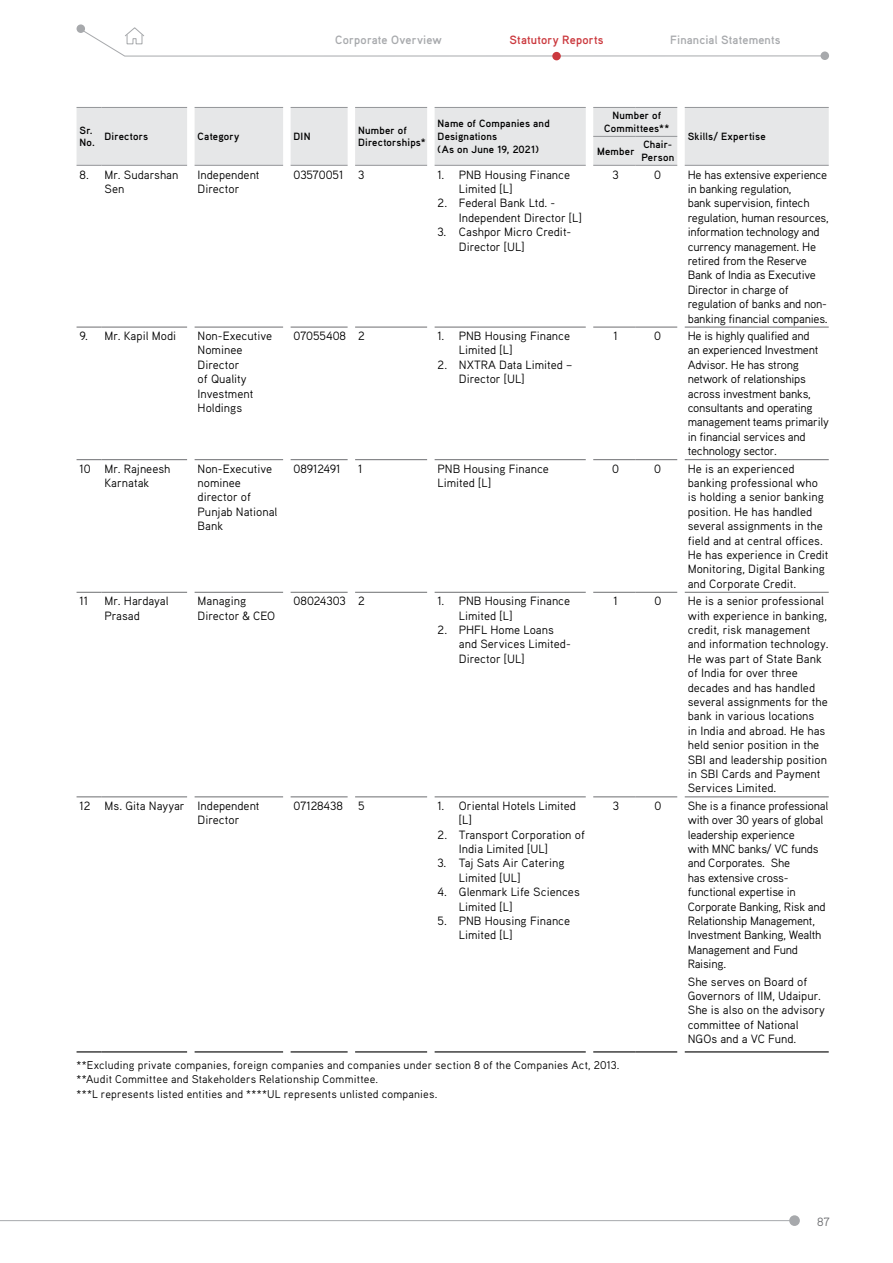
<style>
.page{position:relative;width:893px;height:1263px;background:#fff}
.page>*{position:absolute;margin:0;border:0;box-sizing:border-box;transform-origin:0 0}
.t1{font:12px/14.4px "Aaux Pro";color:#000}
.t2{font:12px/14.4px "Aaux Pro";letter-spacing:-.02em;color:#000}
.t3{font:700 12px "Aaux Pro";letter-spacing:.015em;color:#a7a9ac}
.t4{font:700 12px "Aaux Pro";letter-spacing:.015em;color:#cb393e}
.t5{font:12px "Aaux Pro";color:#6d6e71}
.t6{font:11.25px/14.2px "Aaux Pro";letter-spacing:.015em;color:#000}
.t7{font:700 10.5px/12.6px "Aaux Pro";letter-spacing:.02em;color:#000}
</style>
<div class="page">
<svg style="left:77px;top:327px;width:25px;height:1px"></svg>
<hr style="left:102px;top:327px;width:85px;height:1px;background:#6d6e71">
<hr style="left:195px;top:327px;width:88px;height:1px;background:#6d6e71">
<hr style="left:291px;top:327px;width:57px;height:1px;background:#6d6e71">
<hr style="left:355px;top:327px;width:72px;height:1px;background:#6d6e71">
<hr style="left:435px;top:327px;width:151px;height:1px;background:#6d6e71">
<hr style="left:593px;top:327px;width:42px;height:1px;background:#6d6e71">
<hr style="left:635px;top:327px;width:42px;height:1px;background:#6d6e71">
<hr style="left:685px;top:327px;width:144px;height:1px;background:#6d6e71">
<svg style="left:77px;top:459px;width:25px;height:1px"></svg>
<hr style="left:102px;top:459px;width:85px;height:1px;background:#6d6e71">
<hr style="left:195px;top:459px;width:88px;height:1px;background:#6d6e71">
<hr style="left:291px;top:459px;width:57px;height:1px;background:#6d6e71">
<hr style="left:355px;top:459px;width:72px;height:1px;background:#6d6e71">
<hr style="left:435px;top:459px;width:151px;height:1px;background:#6d6e71">
<hr style="left:593px;top:459px;width:42px;height:1px;background:#6d6e71">
<hr style="left:635px;top:459px;width:42px;height:1px;background:#6d6e71">
<hr style="left:685px;top:459px;width:144px;height:1px;background:#6d6e71">
<svg style="left:77px;top:592px;width:25px;height:1px"></svg>
<hr style="left:102px;top:592px;width:85px;height:1px;background:#6d6e71">
<hr style="left:195px;top:592px;width:88px;height:1px;background:#6d6e71">
<hr style="left:291px;top:592px;width:57px;height:1px;background:#6d6e71">
<hr style="left:355px;top:592px;width:72px;height:1px;background:#6d6e71">
<hr style="left:435px;top:592px;width:151px;height:1px;background:#6d6e71">
<hr style="left:593px;top:592px;width:42px;height:1px;background:#6d6e71">
<hr style="left:635px;top:592px;width:42px;height:1px;background:#6d6e71">
<hr style="left:685px;top:592px;width:144px;height:1px;background:#6d6e71">
<svg style="left:77px;top:107px;width:752px;height:59px;background:#e5e6e7"></svg>
<hr style="left:102px;top:165px;width:85px;height:1px;background:#939598">
<hr style="left:195px;top:165px;width:88px;height:1px;background:#939598">
<hr style="left:291px;top:165px;width:57px;height:1px;background:#939598">
<hr style="left:355px;top:165px;width:72px;height:1px;background:#939598">
<hr style="left:435px;top:165px;width:151px;height:1px;background:#939598">
<hr style="left:593px;top:165px;width:42px;height:1px;background:#939598">
<hr style="left:635px;top:165px;width:42px;height:1px;background:#939598">
<hr style="left:685px;top:165px;width:144px;height:1px;background:#939598">
<svg style="left:77px;top:797px;width:25px;height:1px"></svg>
<hr style="left:102px;top:797px;width:85px;height:1px;background:#6d6e71">
<svg style="left:77px;top:1051px;width:25px;height:1px"></svg>
<hr style="left:102px;top:1051px;width:85px;height:1px;background:#000">
<hr style="left:195px;top:797px;width:88px;height:1px;background:#6d6e71">
<hr style="left:195px;top:1051px;width:88px;height:1px;background:#000">
<hr style="left:291px;top:797px;width:57px;height:1px;background:#6d6e71">
<hr style="left:291px;top:1051px;width:57px;height:1px;background:#000">
<hr style="left:355px;top:797px;width:72px;height:1px;background:#6d6e71">
<hr style="left:355px;top:1051px;width:72px;height:1px;background:#000">
<hr style="left:435px;top:797px;width:151px;height:1px;background:#6d6e71">
<hr style="left:435px;top:1051px;width:151px;height:1px;background:#000">
<hr style="left:593px;top:797px;width:42px;height:1px;background:#6d6e71">
<hr style="left:593px;top:1051px;width:42px;height:1px;background:#000">
<hr style="left:635px;top:797px;width:42px;height:1px;background:#6d6e71">
<hr style="left:635px;top:1051px;width:42px;height:1px;background:#000">
<hr style="left:685px;top:797px;width:144px;height:1px;background:#6d6e71">
<hr style="left:685px;top:1051px;width:144px;height:1px;background:#000">
<svg style="left:77px;top:24px;width:8px;height:9px"></svg>
<div style="left:552px;top:52px;width:9px;height:8px;background:#cb393e;border-radius:50%"></div>
<hr style="left:0;top:1220px;width:793px;height:1px;background:#a7a9ac">
<div style="left:789px;top:1215px;width:11px;height:11px;background:#a7a9ac;border-radius:50%"></div>
<div style="left:821px;top:51px;width:8px;height:9px;background:#a7a9ac;border-radius:50%"></div>
<svg style="left:79px;top:26px;width:750px;height:31px"></svg>
<p class="t3" style="left:335px;top:33px;width:108px">Corporate Overview</p>
<p class="t4" style="left:510px;top:33px;width:95px">Statutory Reports</p>
<p class="t3" style="left:670px;top:33px;width:112px">Financial Statements</p>
<p class="t7" style="left:80px;top:123px;width:17px">Sr.<br>No.</p>
<p class="t7" style="left:105px;top:130px;width:45px">Directors</p>
<p class="t7" style="left:198px;top:130px;width:43px">Category</p>
<p class="t7" style="left:294px;top:130px;width:18px">DIN</p>
<p class="t7" style="left:358px;top:123px;width:69px">Number of<br>Directorships*</p>
<p class="t7" style="left:438px;top:117px;width:114px">Name of Companies and<br>Designations<br>(As on June 19, 2021)</p>
<p class="t7" style="left:604px;top:109px;width:66px;text-align:center">Number of<br>Committees**</p>
<p class="t7" style="left:597px;top:144px;width:39px">Member</p>
<p class="t7" style="left:641px;top:138px;width:34px">Chair-<br>Person</p>
<p class="t7" style="left:688px;top:130px;width:79px">Skills/ Expertise</p>
<p class="t1" style="left:105px;top:167px;width:75px;text-indent:-25px">8. Mr. Sudarshan<br>Sen</p>
<p class="t1" style="left:198px;top:167px;width:63px">Independent<br>Director</p>
<p class="t1" style="left:294px;top:167px;width:72px">03570051 3</p>
<p class="t1" style="left:459px;top:167px;width:113px;text-indent:-21px">1. PNB Housing Finance<br>Limited [L]</p>
<p class="t1" style="left:459px;top:196px;width:124px;text-indent:-21px">2. Federal Bank Ltd. -<br>Independent Director [L]</p>
<p class="t1" style="left:459px;top:224px;width:114px;text-indent:-21px">3. Cashpor Micro Credit-<br>Director [UL]</p>
<p class="t1" style="left:80px;top:328px;width:98px">9. Mr. Kapil Modi</p>
<p class="t1" style="left:198px;top:328px;width:76px">Non-Executive<br>Nominee<br>Director<br>of Quality<br>Investment<br>Holdings</p>
<p class="t1" style="left:294px;top:328px;width:73px">07055408 2</p>
<p class="t1" style="left:459px;top:328px;width:113px;text-indent:-21px">1. PNB Housing Finance<br>Limited [L]</p>
<p class="t1" style="left:459px;top:357px;width:115px;text-indent:-21px">2. NXTRA Data Limited –<br>Director [UL]</p>
<p class="t1" style="left:613px;top:167px;width:8px">3</p>
<p class="t1" style="left:654px;top:167px;width:8px">0</p>
<p class="t2" style="left:688px;top:167px;width:142px">He has extensive experience in banking regulation,<br>bank supervision, fintech regulation, human resources, information technology and currency management. He retired from the Reserve<br>Bank of India as Executive<br>Director in charge of regulation of banks and non&shy;banking financial companies.</p>
<p class="t1" style="left:614px;top:328px;width:6px">1</p>
<p class="t1" style="left:654px;top:328px;width:8px">0</p>
<p class="t2" style="left:688px;top:328px;width:143px">He is highly qualified and<br>an experienced Investment<br>Advisor. He has strong network of relationships across investment banks, consultants and operating management teams primarily in financial services and technology sector.</p>
<p class="t1" style="left:80px;top:461px;width:92px;text-align:center">10 Mr. Rajneesh<br>Karnatak</p>
<p class="t1" style="left:198px;top:461px;width:81px">Non-Executive nominee director of<br>Punjab National<br>Bank</p>
<p class="t1" style="left:294px;top:461px;width:48px">08912491</p>
<p class="t1" style="left:358px;top:461px;width:6px">1</p>
<p class="t1" style="left:438px;top:461px;width:113px">PNB Housing Finance<br>Limited [L]</p>
<p class="t1" style="left:612px;top:461px;width:8px">0</p>
<p class="t1" style="left:654px;top:461px;width:8px">0</p>
<p class="t1" style="left:688px;top:461px;width:142px">He is an experienced banking professional who is holding a senior banking position. He has handled several assignments in the field and at central offices.<br>He has experience in Credit<br>Monitoring, Digital Banking and Corporate Credit.</p>
<p class="t1" style="left:80px;top:593px;width:10px">11</p>
<p class="t1" style="left:105px;top:593px;width:66px">Mr. Hardayal<br>Prasad</p>
<p class="t1" style="left:198px;top:593px;width:79px">Managing<br>Director &amp; CEO</p>
<p class="t1" style="left:294px;top:593px;width:73px">08024303 2</p>
<p class="t1" style="left:459px;top:593px;width:113px;text-indent:-21px">1. PNB Housing Finance<br>Limited [L]</p>
<p class="t1" style="left:459px;top:622px;width:113px;text-indent:-21px">2. PHFL Home Loans and Services Limited-<br>Director [UL]</p>
<p class="t1" style="left:614px;top:593px;width:6px">1</p>
<p class="t1" style="left:654px;top:593px;width:8px">0</p>
<p class="t1" style="left:688px;top:593px;width:142px">He is a senior professional with experience in banking, credit, risk management and information technology.<br>He was part of State Bank of India for over three decades and has handled several assignments for the bank in various locations<br>in India and abroad. He has held senior position in the<br>SBI and leadership position in SBI Cards and Payment<br>Services Limited.</p>
<p class="t1" style="left:198px;top:798px;width:63px;text-indent:-118px">12 Ms. Gita Nayyar Independent<br>Director</p>
<p class="t1" style="left:294px;top:798px;width:51px">07128438</p>
<p class="t1" style="left:358px;top:798px;width:8px">5</p>
<p class="t1" style="left:459px;top:798px;width:119px;text-indent:-21px">1. Oriental Hotels Limited [L]</p>
<p class="t1" style="left:459px;top:827px;width:128px;text-indent:-21px">2. Transport Corporation of<br>India Limited [UL]</p>
<p class="t1" style="left:459px;top:856px;width:107px;text-indent:-21px">3. Taj Sats Air Catering<br>Limited [UL]</p>
<p class="t1" style="left:459px;top:884px;width:122px;text-indent:-21px">4. Glenmark Life Sciences<br>Limited [L]</p>
<p class="t1" style="left:459px;top:913px;width:113px;text-indent:-21px">5. PNB Housing Finance<br>Limited [L]</p>
<p class="t1" style="left:613px;top:798px;width:8px">3</p>
<p class="t1" style="left:654px;top:798px;width:8px">0</p>
<p class="t2" style="left:688px;top:798px;width:142px">She is a finance professional with over 30 years of global leadership experience<br>with MNC banks/ VC funds and Corporates. She<br>has extensive cross&shy;functional expertise in<br>Corporate Banking, Risk and<br>Relationship Management,<br>Investment Banking, Wealth<br>Management and Fund<br>Raising.</p>
<p class="t1" style="left:688px;top:974px;width:139px">She serves on Board of<br>Governors of IIM, Udaipur.<br>She is also on the advisory committee of National<br>NGOs and a VC Fund.</p>
<p class="t6" style="left:77px;top:1057px;width:545px">**Excluding private companies, foreign companies and companies under section 8 of the Companies Act, 2013. **Audit Committee and Stakeholders Relationship Committee.<br>***L represents listed entities and ****UL represents unlisted companies.</p>
<p class="t5" style="left:817px;top:1214px;width:14px">87</p>
</div>
